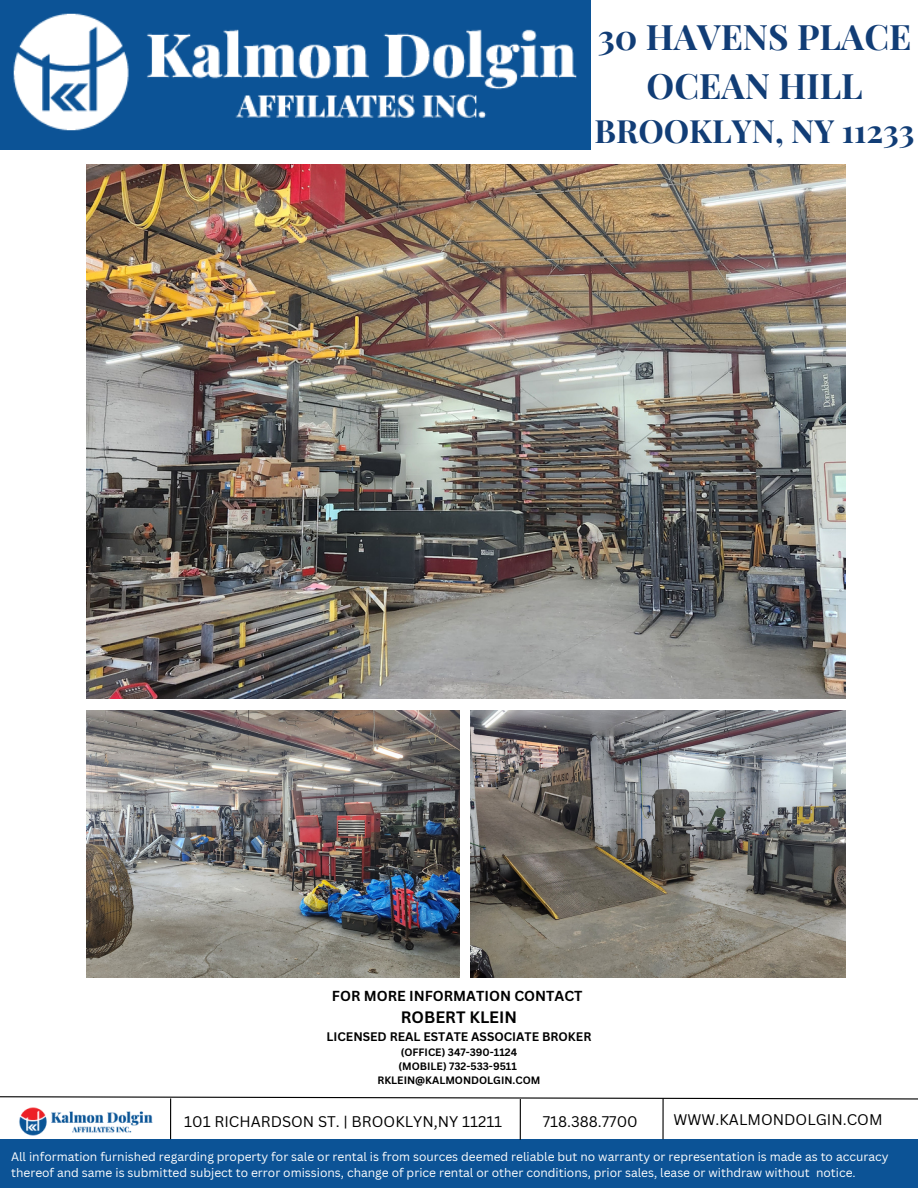
<style>
.page{position:relative;width:918px;height:1188px;background:#fff}
.page>*{position:absolute;margin:0;border:0;box-sizing:border-box;transform-origin:0 0}
.t1{font:700 35.1px/48.3px "Playfair Display";color:#113d76;text-align:center}
.t2{font:700 32.1px "Playfair Display";color:#113d76}
.t3{font:700 16.05px "Canva Sans";color:#000}
.t4{font:15px "Canva Sans";color:#000}
.t5{font:700 14.1px "Canva Sans";color:#000}
.t6{font:700 12.15px "Canva Sans";color:#000}
.t7{font:12px/16px "Canva Sans";color:#fff}
.t8{font:700 10.35px/14.4px "Canva Sans";color:#000;text-align:center}
</style>
<div class="page">
<img style="left:86px;top:165px;width:760px;height:534px">
<img style="left:86px;top:710px;width:374px;height:268px">
<img style="left:471px;top:710px;width:375px;height:268px">
<img style="left:0;top:0;width:591px;height:149px">
<div style="left:0;top:1139px;width:918px;height:49px;background:#0c5396"></div>
<svg style="left:0;top:1096px;width:918px;height:4px"></svg>
<img style="left:16px;top:1098px;width:140px;height:38px">
<hr style="left:170px;top:1098px;width:1px;height:41px;background:#000">
<hr style="left:520px;top:1099px;width:1px;height:41px;background:#000">
<hr style="left:662px;top:1098px;width:2px;height:41px;background:#000">
<h2 class="t1" style="left:598px;top:12px;width:315px">30 HAVENS PLACE<br>OCEAN HILL</h2>
<h2 class="t2" style="left:595px;top:108px;width:322px">BROOKLYN, NY 11233</h2>
<p class="t5" style="left:332px;top:986px;width:252px">FOR MORE INFORMATION CONTACT</p>
<p class="t3" style="left:401px;top:1006px;width:118px">ROBERT KLEIN</p>
<p class="t6" style="left:327px;top:1028px;width:266px">LICENSED REAL ESTATE ASSOCIATE BROKER</p>
<p class="t8" style="left:377px;top:1045px;width:165px">(OFFICE) 347-390-1124 (MOBILE) 732-533-9511<br>RKLEIN@KALMONDOLGIN.COM</p>
<h3 class="t4" style="left:543px;top:1111px;width:96px">718.388.7700</h3>
<h2 class="t4" style="left:674px;top:1109px;width:210px">WWW.KALMONDOLGIN.COM</h2>
<h4 class="t4" style="left:184px;top:1111px;width:320px">101 RICHARDSON ST. | BROOKLYN,NY 11211</h4>
<p class="t7" style="left:11px;top:1149px;width:879px">All information furnished regarding property for sale or rental is from sources deemed reliable but no warranty or representation is made as to accuracy thereof and same is submitted subject to error omissions, change of price rental or other conditions, prior sales, lease or withdraw without notice.</p>
</div>
